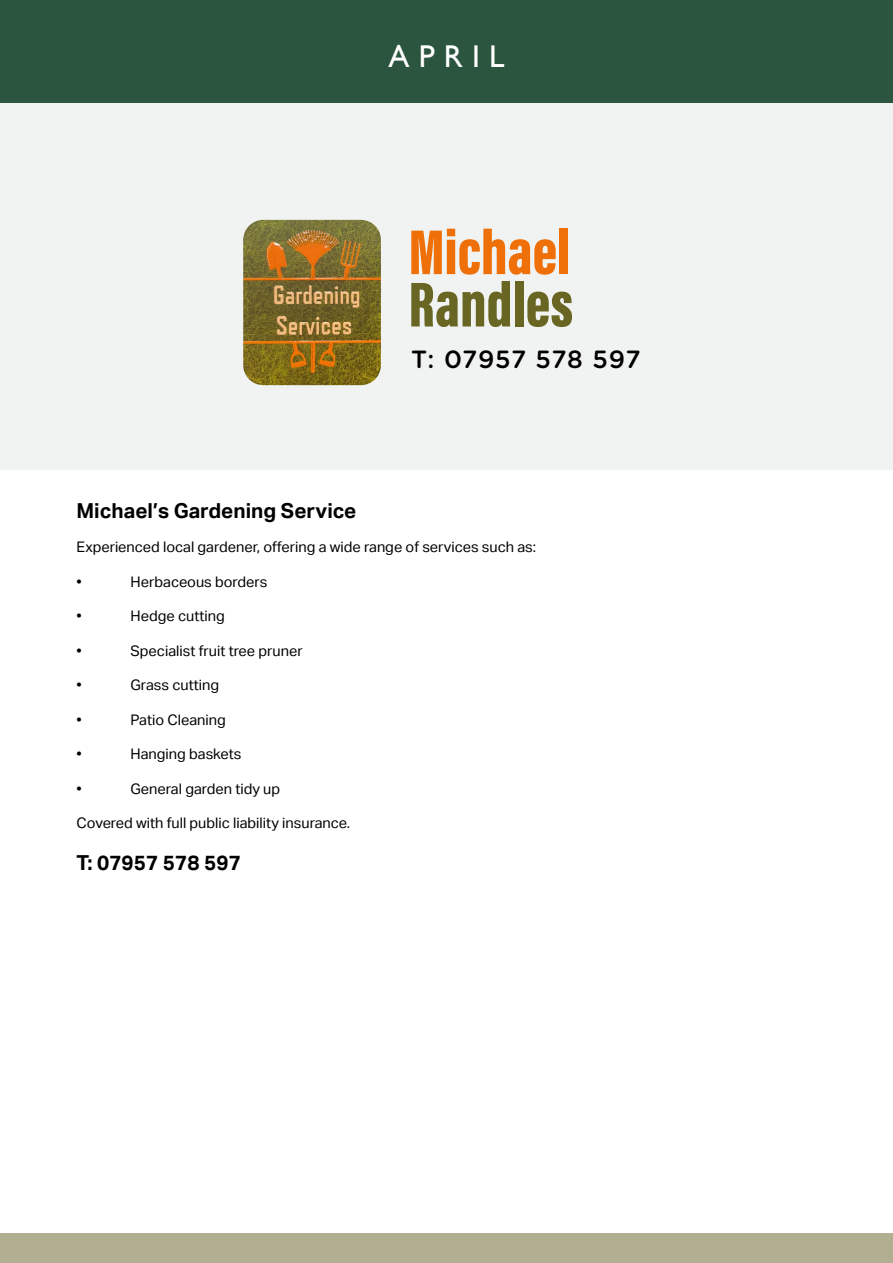
<style>
.page{position:relative;width:893px;height:1263px;background:#fff}
.page>*{position:absolute;margin:0;border:0;box-sizing:border-box;transform-origin:0 0}
.t1{font:900 65.25px "Acumin Pro Extra Cond";color:#ef7009}
.t2{font:900 65.25px "Acumin Pro Extra Cond";color:#696623}
.t3{font:31.5px "Gill Sans";letter-spacing:.29em;color:#fff}
.t4{font:500 24.9px "Gotham Rounded";letter-spacing:.025em;color:#000}
.t5{font:700 20.7px "Aktiv Grotesk";color:#000}
.t6{font:14.55px "Aktiv Grotesk";color:#000}
</style>
<div class="page">
<div style="left:0;top:102px;width:893px;height:368px;background:#f0f3f1"></div>
<div style="left:0;top:0;width:893px;height:102px;background:#2b553e"></div>
<div style="left:0;top:1233px;width:893px;height:30px;background:#b1ae91"></div>
<img style="left:243px;top:220px;width:138px;height:165px">
<h2 class="t3" style="left:388px;top:38px;width:117px">APRIL</h2>
<h1 class="t1" style="left:409px;top:212px;width:163px">Michael</h1>
<h1 class="t2" style="left:409px;top:264px;width:166px">Randles</h1>
<h3 class="t4" style="left:411px;top:341px;width:231px">T: 07957 578 597</h3>
<h3 class="t5" style="left:77px;top:498px;width:281px">Michael’s Gardening Service</h3>
<p class="t6" style="left:77px;top:539px;width:461px">Experienced local gardener, offering a wide range of services such as:</p>
<p class="t6" style="left:77px;top:573px;width:7px">•</p>
<p class="t6" style="left:131px;top:573px;width:138px">Herbaceous borders</p>
<p class="t6" style="left:77px;top:608px;width:7px">•</p>
<p class="t6" style="left:131px;top:608px;width:96px">Hedge cutting</p>
<p class="t6" style="left:77px;top:642px;width:7px">•</p>
<p class="t6" style="left:131px;top:642px;width:174px">Specialist fruit tree pruner</p>
<p class="t6" style="left:77px;top:677px;width:7px">•</p>
<p class="t6" style="left:131px;top:677px;width:90px">Grass cutting</p>
<p class="t6" style="left:77px;top:711px;width:7px">•</p>
<p class="t6" style="left:131px;top:711px;width:97px">Patio Cleaning</p>
<p class="t6" style="left:77px;top:746px;width:7px">•</p>
<p class="t6" style="left:131px;top:746px;width:112px">Hanging baskets</p>
<p class="t6" style="left:77px;top:780px;width:7px">•</p>
<p class="t6" style="left:131px;top:780px;width:151px">General garden tidy up</p>
<p class="t6" style="left:77px;top:815px;width:275px">Covered with full public liability insurance.</p>
<h3 class="t5" style="left:77px;top:851px;width:166px">T: 07957 578 597</h3>
</div>
